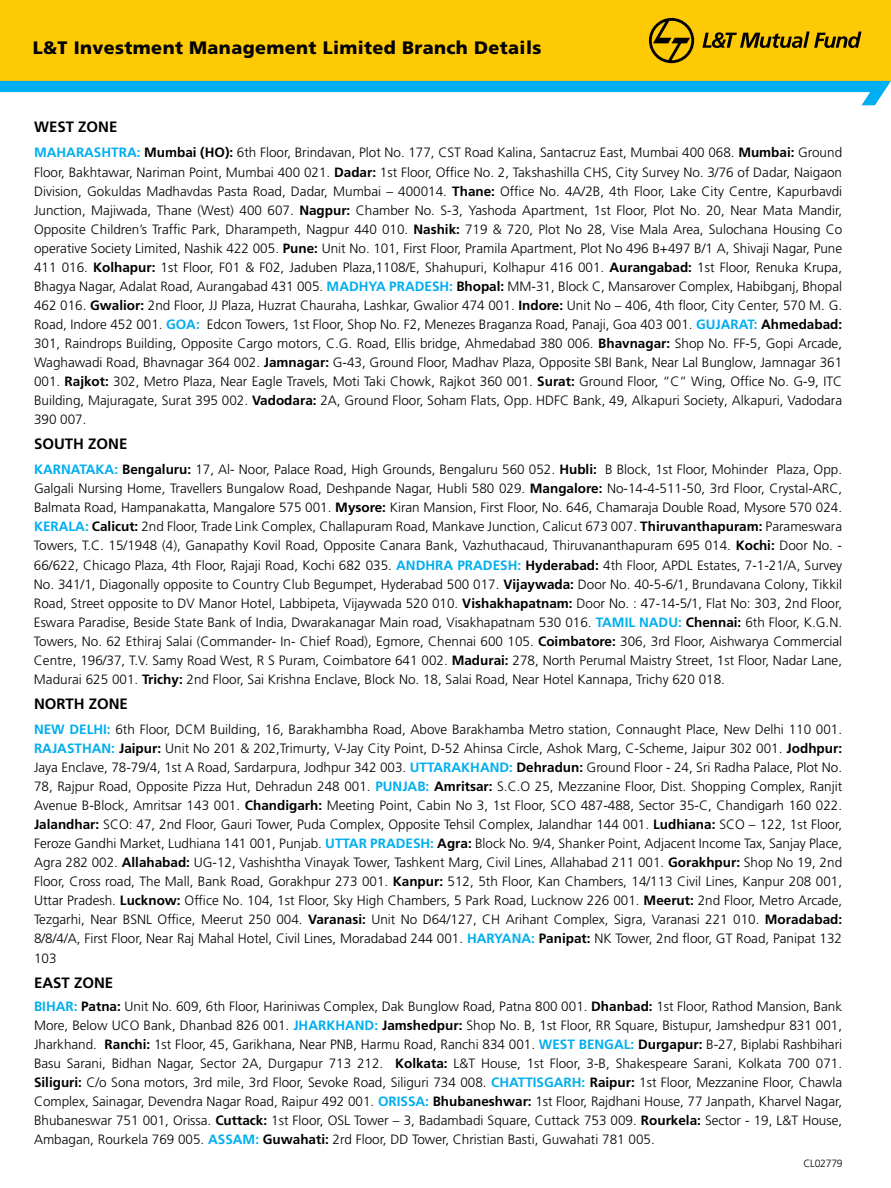
<style>
.page{position:relative;width:891px;height:1188px;background:#fff}
.page>*{position:absolute;margin:0;border:0;box-sizing:border-box;transform-origin:0 0}
.t1{font:900 18px "Frutiger LT Pro";letter-spacing:.02em;color:#000}
.t2{font:700 15px "Frutiger LT Pro";color:#000}
.t3{font:300 13.5px/19px "Frutiger LT Pro";color:#000;text-align:justify}
.t4{font:700 13.5px "Frutiger LT Pro";color:#00aeef}
.t5{font:300 10.5px "Frutiger LT Pro";letter-spacing:-.025em;color:#000}
.s1{font-weight:700;color:#00aeef}
.s2{font-weight:700}
</style>
<div class="page">
<div style="left:0;top:0;width:891px;height:81px;background:#fec905"></div>
<svg style="left:0;top:81px;width:891px;height:24px"></svg>
<svg style="left:649px;top:18px;width:45px;height:45px"></svg>
<svg style="left:702px;top:32px;width:160px;height:16px"></svg>
<p class="t1" style="left:33px;top:37px;width:510px">L&amp;T Investment Management Limited Branch Details</p>
<p class="t2" style="left:34px;top:118px;width:85px">WEST ZONE</p>
<p class="t4" style="left:34px;top:145px;width:23px">Maharashtra</p>
<p class="t3" style="left:34px;top:143px;width:810px;text-indent:103px"><span class="s1">:</span> <span class="s2">Mumbai (HO):</span> 6th Floor, Brindavan, Plot No. 177, CST Road Kalina, Santacruz East, Mumbai 400 068. <span class="s2">Mumbai:</span> Ground Floor, Bakhtawar, Nariman Point, Mumbai 400 021. <span class="s2">Dadar:</span> 1st Floor, Office No. 2, Takshashilla CHS, City Survey No. 3/76 of Dadar, Naigaon Division, Gokuldas Madhavdas Pasta Road, Dadar, Mumbai – 400014. <span class="s2">Thane:</span> Office No. 4A/2B, 4th Floor, Lake City Centre, Kapurbavdi Junction, Majiwada, Thane (West) 400 607. <span class="s2">Nagpur:</span> Chamber No. S-3, Yashoda Apartment, 1st Floor, Plot No. 20, Near Mata Mandir, Opposite Children’s Traffic Park, Dharampeth, Nagpur 440 010. <span class="s2">Nashik:</span> 719 &amp; 720, Plot No 28, Vise Mala Area, Sulochana Housing Co operative Society Limited, Nashik 422 005. <span class="s2">Pune:</span> Unit No. 101, First Floor, Pramila Apartment, Plot No 496 B+497 B/1 A, Shivaji Nagar, Pune 411 016. <span class="s2">Kolhapur:</span> 1st Floor, F01 &amp; F02, Jaduben Plaza,1108/E, Shahupuri, Kolhapur 416 001. <span class="s2">Aurangabad:</span> 1st Floor, Renuka Krupa, Bhagya Nagar, Adalat Road, Aurangabad 431 005. <span class="s1">Madhya</span></p>
<p class="t3" style="left:34px;top:277px;width:810px;text-indent:415px"><span class="s1">:</span> <span class="s2">Bhopal:</span> MM-31, Block C, Mansarover Complex, Habibganj, Bhopal 462 016. <span class="s2">Gwalior:</span> 2nd Floor, JJ Plaza, Huzrat Chauraha, Lashkar, Gwalior 474 001. <span class="s2">Indore:</span> Unit No – 406, 4th floor, City Center, 570 M. G.<br>Road, Indore 452 001. <span class="s1">Goa:</span> Edcon Towers, 1st Floor, Shop No. F2, Menezes Braganza Road, Panaji, Goa 403 001. <span class="s1">Gujarat</span></p>
<p class="t4" style="left:389px;top:278px;width:17px">Pradesh</p>
<p class="t3" style="left:34px;top:315px;width:810px;text-indent:720px"><span class="s1">:</span> <span class="s2">Ahmedabad:<br></span>301, Raindrops Building, Opposite Cargo motors, C.G. Road, Ellis bridge, Ahmedabad 380 006. <span class="s2">Bhavnagar:</span> Shop No. FF-5, Gopi Arcade, Waghawadi Road, Bhavnagar 364 002. <span class="s2">Jamnagar:</span> G-43, Ground Floor, Madhav Plaza, Opposite SBI Bank, Near Lal Bunglow, Jamnagar 361<br>001. <span class="s2">Rajkot:</span> 302, Metro Plaza, Near Eagle Travels, Moti Taki Chowk, Rajkot 360 001. <span class="s2">Surat:</span> Ground Floor, “C” Wing, Office No. G-9, ITC Building, Majuragate, Surat 395 002. <span class="s2">Vadodara:</span> 2A, Ground Floor, Soham Flats, Opp. HDFC Bank, 49, Alkapuri Society, Alkapuri, Vadodara 390 007.</p>
<p class="t2" style="left:34px;top:435px;width:11px">south</p>
<p class="t2" style="left:88px;top:435px;width:11px">zone</p>
<p class="t4" style="left:34px;top:462px;width:19px">Karnataka</p>
<p class="t3" style="left:34px;top:460px;width:810px;text-indent:80px"><span class="s1">:</span> <span class="s2">Bengaluru:</span> 17, Al- Noor, Palace Road, High Grounds, Bengaluru 560 052. <span class="s2">Hubli:</span> B Block, 1st Floor, Mohinder Plaza, Opp.<br>Galgali Nursing Home, Travellers Bungalow Road, Deshpande Nagar, Hubli 580 029. <span class="s2">Mangalore:</span> No-14-4-511-50, 3rd Floor, Crystal-ARC, Balmata Road, Hampanakatta, Mangalore 575 001. <span class="s2">Mysore:</span> Kiran Mansion, First Floor, No. 646, Chamaraja Double Road, Mysore 570 024.<br><span class="s1">Kerala</span></p>
<p class="t3" style="left:34px;top:517px;width:810px;text-indent:51px"><span class="s1">:</span> <span class="s2">Calicut:</span> 2nd Floor, Trade Link Complex, Challapuram Road, Mankave Junction, Calicut 673 007. <span class="s2">Thiruvanthapuram:</span> Parameswara Towers, T.C. 15/1948 (4), Ganapathy Kovil Road, Opposite Canara Bank, Vazhuthacaud, Thiruvananthapuram 695 014. <span class="s2">Kochi:</span> Door No. - 66/622, Chicago Plaza, 4th Floor, Rajaji Road, Kochi 682 035. <span class="s1">Andhra</span></p>
<p class="t3" style="left:34px;top:555px;width:810px;text-indent:483px"><span class="s1">:</span> <span class="s2">Hyderabad:</span> 4th Floor, APDL Estates, 7-1-21/A, Survey No. 341/1, Diagonally opposite to Country Club Begumpet, Hyderabad 500 017. <span class="s2">Vijaywada:</span> Door No. 40-5-6/1, Brundavana Colony, Tikkil Road, Street opposite to DV Manor Hotel, Labbipeta, Vijaywada 520 010. <span class="s2">Vishakhapatnam:</span> Door No. : 47-14-5/1, Flat No: 303, 2nd Floor, Eswara Paradise, Beside State Bank of India, Dwarakanagar Main road, Visakhapatnam 530 016. <span class="s1">Tamil</span></p>
<p class="t4" style="left:457px;top:557px;width:17px">Pradesh</p>
<p class="t3" style="left:34px;top:613px;width:810px;text-indent:644px"><span class="s1">:</span> <span class="s2">Chennai:</span> 6th Floor, K.G.N.<br>Towers, No. 62 Ethiraj Salai (Commander- In- Chief Road), Egmore, Chennai 600 105. <span class="s2">Coimbatore:</span> 306, 3rd Floor, Aishwarya Commercial Centre, 196/37, T.V. Samy Road West, R S Puram, Coimbatore 641 002. <span class="s2">Madurai:</span> 278, North Perumal Maistry Street, 1st Floor, Nadar Lane, Madurai 625 001. <span class="s2">Trichy:</span> 2nd Floor, Sai Krishna Enclave, Block No. 18, Salai Road, Near Hotel Kannapa, Trichy 620 018.</p>
<p class="t2" style="left:34px;top:695px;width:11px">north</p>
<p class="t2" style="left:89px;top:695px;width:41px">ZONE</p>
<p class="t4" style="left:34px;top:721px;width:44px">New delhi</p>
<p class="t3" style="left:107px;top:720px;width:737px"><span class="s1">:</span> 6th Floor, DCM Building, 16, Barakhambha Road, Above Barakhamba Metro station, Connaught Place, New Delhi 110 001.</p>
<p class="t4" style="left:34px;top:740px;width:18px">Rajasthan</p>
<p class="t4" style="left:639px;top:614px;width:21px">Nadu</p>
<p class="t3" style="left:34px;top:739px;width:810px;text-indent:77px"><span class="s1">:</span> <span class="s2">Jaipur:</span> Unit No 201 &amp; 202,Trimurty, V-Jay City Point, D-52 Ahinsa Circle, Ashok Marg, C-Scheme, Jaipur 302 001. <span class="s2">Jodhpur:<br></span>Jaya Enclave, 78-79/4, 1st A Road, Sardarpura, Jodhpur 342 003. <span class="s1">Uttarakhand</span></p>
<p class="t3" style="left:509px;top:758px;width:334px"><span class="s1">:</span> <span class="s2">Dehradun:</span> Ground Floor - 24, Sri Radha Palace, Plot No.</p>
<p class="t3" style="left:34px;top:777px;width:810px;text-indent:392px"><span class="s1">:</span> <span class="s2">Amritsar:</span> S.C.O 25, Mezzanine Floor, Dist. Shopping Complex, Ranjit Avenue B-Block, Amritsar 143 001. <span class="s2">Chandigarh:</span> Meeting Point, Cabin No 3, 1st Floor, SCO 487-488, Sector 35-C, Chandigarh 160 022.<br><span class="s2">Jalandhar:</span> SCO: 47, 2nd Floor, Gauri Tower, Puda Complex, Opposite Tehsil Complex, Jalandhar 144 001. <span class="s2">Ludhiana:</span> SCO – 122, 1st Floor, Feroze Gandhi Market, Ludhiana 141 001, Punjab. <span class="s1">Uttar</span></p>
<p class="t3" style="left:34px;top:777px;width:359px">78, Rajpur Road, Opposite Pizza Hut, Dehradun 248 001. <span class="s1">Punjab</span></p>
<p class="t3" style="left:34px;top:834px;width:810px;text-indent:396px"><span class="s1">:</span> <span class="s2">Agra:</span> Block No. 9/4, Shanker Point, Adjacent Income Tax, Sanjay Place, Agra 282 002. <span class="s2">Allahabad:</span> UG-12, Vashishtha Vinayak Tower, Tashkent Marg, Civil Lines, Allahabad 211 001. <span class="s2">Gorakhpur:</span> Shop No 19, 2nd Floor, Cross road, The Mall, Bank Road, Gorakhpur 273 001. <span class="s2">Kanpur:</span> 512, 5th Floor, Kan Chambers, 14/113 Civil Lines, Kanpur 208 001, Uttar Pradesh. <span class="s2">Lucknow:</span> Office No. 104, 1st Floor, Sky High Chambers, 5 Park Road, Lucknow 226 001. <span class="s2">Meerut:</span> 2nd Floor, Metro Arcade, Tezgarhi, Near BSNL Office, Meerut 250 004. <span class="s2">Varanasi:</span> Unit No D64/127, CH Arihant Complex, Sigra, Varanasi 221 010. <span class="s2">Moradabad:<br></span>8/8/4/A, First Floor, Near Raj Mahal Hotel, Civil Lines, Moradabad 244 001. <span class="s1">HARYANA:</span> <span class="s2">Panipat:</span> NK Tower, 2nd floor, GT Road, Panipat 132<br>103</p>
<p class="t2" style="left:34px;top:974px;width:10px">east</p>
<p class="t2" style="left:74px;top:974px;width:11px">zone</p>
<p class="t4" style="left:34px;top:999px;width:17px">Bihar</p>
<p class="t4" style="left:370px;top:836px;width:17px">Pradesh</p>
<p class="t3" style="left:34px;top:997px;width:810px;text-indent:40px"><span class="s1">:</span> <span class="s2">Patna:</span> Unit No. 609, 6th Floor, Hariniwas Complex, Dak Bunglow Road, Patna 800 001. <span class="s2">Dhanbad:</span> 1st Floor, Rathod Mansion, Bank More, Below UCO Bank, Dhanbad 826 001. <span class="s1">JHARKHAND:</span> <span class="s2">Jamshedpur:</span> Shop No. B, 1st Floor, RR Square, Bistupur, Jamshedpur 831 001, Jharkhand. <span class="s2">Ranchi:</span> 1st Floor, 45, Garikhana, Near PNB, Harmu Road, Ranchi 834 001. <span class="s1">West</span></p>
<p class="t3" style="left:34px;top:1035px;width:810px;text-indent:596px"><span class="s1">:</span> <span class="s2">Durgapur:</span> B-27, Biplabi Rashbihari Basu Sarani, Bidhan Nagar, Sector 2A, Durgapur 713 212. <span class="s2">Kolkata:</span> L&amp;T House, 1st Floor, 3-B, Shakespeare Sarani, Kolkata 700 071.<br><span class="s2">Siliguri:</span> C/o Sona motors, 3rd mile, 3rd Floor, Sevoke Road, Siliguri 734 008. <span class="s1">Chattisgarh</span></p>
<p class="t4" style="left:579px;top:1037px;width:18px">Bengal</p>
<p class="t3" style="left:582px;top:1073px;width:262px"><span class="s1">:</span> <span class="s2">Raipur:</span> 1st Floor, Mezzanine Floor, Chawla</p>
<p class="t3" style="left:34px;top:1092px;width:810px;text-indent:391px"><span class="s1">:</span> <span class="s2">Bhubaneshwar:</span> 1st Floor, Rajdhani House, 77 Janpath, Kharvel Nagar, Bhubaneswar 751 001, Orissa. <span class="s2">Cuttack:</span> 1st Floor, OSL Tower – 3, Badambadi Square, Cuttack 753 009. <span class="s2">Rourkela:</span> Sector - 19, L&amp;T House, Ambagan, Rourkela 769 005. <span class="s1">Assam</span></p>
<p class="t3" style="left:34px;top:1092px;width:363px">Complex, Sainagar, Devendra Nagar Road, Raipur 492 001. <span class="s1">Orissa</span></p>
<p class="t3" style="left:255px;top:1130px;width:401px"><span class="s1">:</span> <span class="s2">Guwahati:</span> 2rd Floor, DD Tower, Christian Basti, Guwahati 781 005.</p>
<p class="t5" style="left:804px;top:1158px;width:41px">CL02779</p>
</div>
